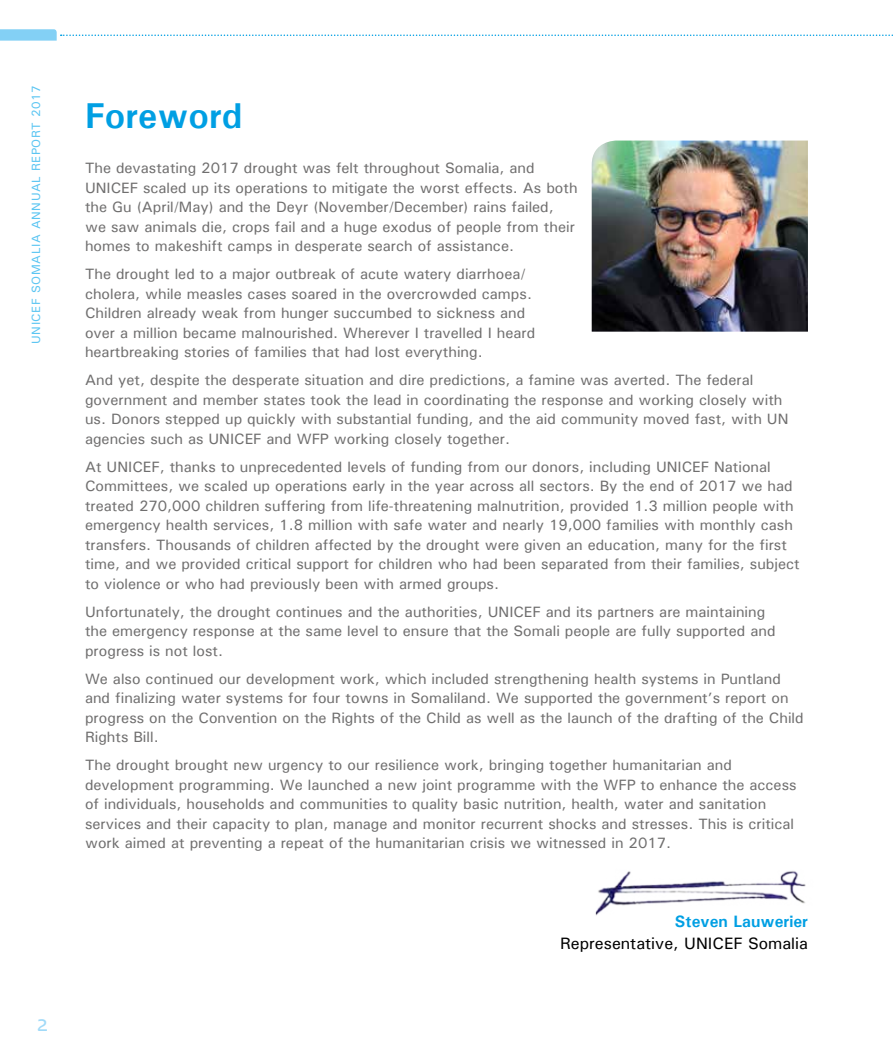
<style>
.page{position:relative;width:893px;height:1063px;background:#fff}
.page>*{position:absolute;margin:0;border:0;box-sizing:border-box;transform-origin:0 0}
.t1{font:700 36px "Univers";color:#009fe3}
.t2{font:24px "Rijksoverheid Sans Text";color:#a1daf8}
.t3{font:500 16.5px "Univers";color:#000}
.t4{font:700 16.5px "Univers";color:#009fe3}
.t5{font:500 15px/19.5px "Univers";color:#706f6f}
.t6{font:500 12px "Univers";letter-spacing:.05em;color:#5bc5f2}
</style>
<div class="page">
<svg style="left:0;top:29px;width:893px;height:12px"></svg>
<img style="left:592px;top:141px;width:216px;height:191px">
<img style="left:595px;top:871px;width:211px;height:45px">
<p class="t6" style="left:28px;top:344px;width:260px;rotate:-90deg">UNICEF SOMALIA ANNUAL REPORT 2017</p>
<h2 class="t2" style="left:37px;top:1010px;width:13px">2</h2>
<h1 class="t1" style="left:85px;top:93px;width:159px">Foreword</h1>
<p class="t5" style="left:85px;top:158px;width:494px">The devastating 2017 drought was felt throughout Somalia, and UNICEF scaled up its operations to mitigate the worst effects. As both the Gu (April/May) and the Deyr (November/December) rains failed, we saw animals die, crops fail and a huge exodus of people from their homes to makeshift camps in desperate search of assistance.</p>
<p class="t5" style="left:85px;top:264px;width:452px">The drought led to a major outbreak of acute watery diarrhoea/ cholera, while measles cases soared in the overcrowded camps.<br>Children already weak from hunger succumbed to sickness and over a million became malnourished. Wherever I travelled I heard heartbreaking stories of families that had lost everything.</p>
<p class="t5" style="left:85px;top:370px;width:705px">And yet, despite the desperate situation and dire predictions, a famine was averted. The federal government and member states took the lead in coordinating the response and working closely with us. Donors stepped up quickly with substantial funding, and the aid community moved fast, with UN agencies such as UNICEF and WFP working closely together.</p>
<p class="t5" style="left:85px;top:456px;width:716px">At UNICEF, thanks to unprecedented levels of funding from our donors, including UNICEF National Committees, we scaled up operations early in the year across all sectors. By the end of 2017 we had treated 270,000 children suffering from life-threatening malnutrition, provided 1.3 million people with emergency health services, 1.8 million with safe water and nearly 19,000 families with monthly cash transfers. Thousands of children affected by the drought were given an education, many for the first time, and we provided critical support for children who had been separated from their families, subject to violence or who had previously been with armed groups.</p>
<p class="t5" style="left:85px;top:601px;width:692px">Unfortunately, the drought continues and the authorities, UNICEF and its partners are maintaining the emergency response at the same level to ensure that the Somali people are fully supported and progress is not lost.</p>
<p class="t5" style="left:85px;top:668px;width:720px">We also continued our development work, which included strengthening health systems in Puntland and finalizing water systems for four towns in Somaliland. We supported the government’s report on progress on the Convention on the Rights of the Child as well as the launch of the drafting of the Child Rights Bill.</p>
<p class="t5" style="left:85px;top:755px;width:713px">The drought brought new urgency to our resilience work, bringing together humanitarian and development programming. We launched a new joint programme with the WFP to enhance the access of individuals, households and communities to quality basic nutrition, health, water and sanitation services and their capacity to plan, manage and monitor recurrent shocks and stresses. This is critical work aimed at preventing a repeat of the humanitarian crisis we witnessed in 2017.</p>
<p class="t4" style="left:675px;top:911px;width:135px">Steven Lauwerier</p>
<p class="t3" style="left:560px;top:933px;width:249px">Representative, UNICEF Somalia</p>
</div>
